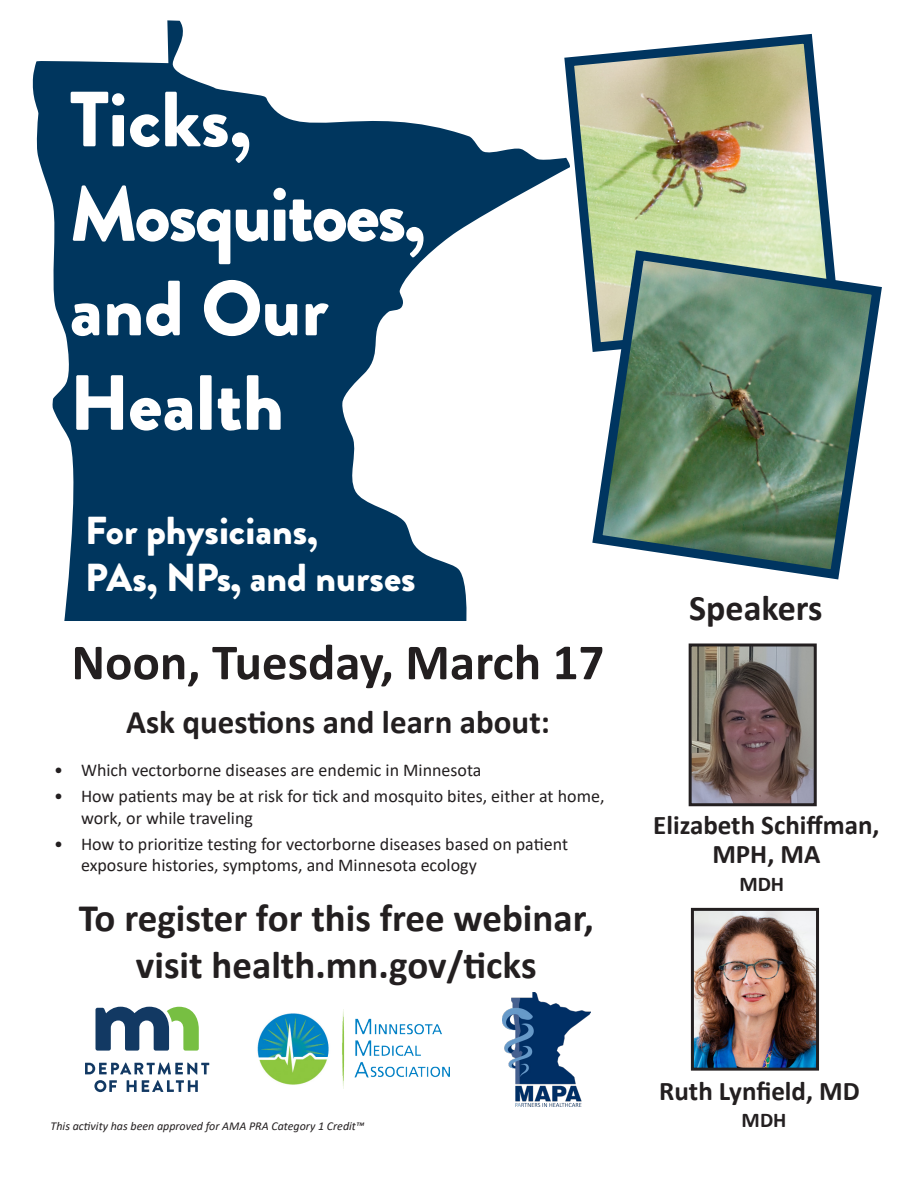
<style>
.page{position:relative;width:918px;height:1188px;background:#fff}
.page>*{position:absolute;margin:0;border:0;box-sizing:border-box;transform-origin:0 0}
.t1{font:900 78px/94.5px "Brandon Grotesque";letter-spacing:-.015em;color:#fff}
.t2{font:700 51px "Calibri";color:#231f20}
.t3{font:700 39px "Calibri";color:#231f20}
.t4{font:900 39px "Brandon Grotesque";color:#fff}
.t5{font:700 36px "Calibri";color:#231f20}
.t6{font:700 33px "Calibri";color:#231f20}
.t7{font:700 27px/28.5px "Calibri";color:#231f20;text-align:center}
.t8{font:700 21px "Calibri";color:#231f20}
.t9{font:18px/21.6px "Calibri";color:#231f20}
.t10{font:italic 12px "Calibri";color:#231f20}
</style>
<div class="page">
<svg style="left:32px;top:20px;width:527px;height:601px;fill:#00365e"></svg>
<img style="left:559px;top:33px;width:274px;height:260px">
<img style="left:693px;top:648px;width:120px;height:154px">
<div style="left:689px;top:644px;width:128px;height:162px;border:3px solid #231f20"></div>
<img style="left:695px;top:912px;width:120px;height:155px">
<div style="left:691px;top:908px;width:128px;height:163px;border:3px solid #231f20"></div>
<svg style="left:587px;top:245px;width:295px;height:335px"></svg>
<img style="left:503px;top:992px;width:88px;height:115px">
<svg style="left:85px;top:1063px;width:124px;height:29px"></svg>
<svg style="left:96px;top:1007px;width:103px;height:44px"></svg>
<img style="left:257px;top:1010px;width:193px;height:79px">
<p class="t1" style="left:70px;top:73px;width:358px">Ticks,<br>Mosquitoes,</p>
<p class="t1" style="left:70px;top:262px;width:260px">and Our</p>
<p class="t1" style="left:70px;top:357px;width:216px">Health</p>
<p class="t4" style="left:85px;top:503px;width:234px">For physicians,</p>
<p class="t4" style="left:85px;top:550px;width:332px">PAs, NPs, and nurses</p>
<p class="t2" style="left:71px;top:626px;width:534px">Noon, Tuesday, March 17</p>
<p class="t6" style="left:126px;top:698px;width:425px">Ask questions and learn about:</p>
<p class="t9" style="left:54px;top:759px;width:429px">• Which vectorborne diseases are endemic in Minnesota</p>
<p class="t9" style="left:81px;top:785px;width:525px;text-indent:-27px">• How patients may be at risk for tick and mosquito bites, either at home, work, or while traveling</p>
<p class="t9" style="left:81px;top:832px;width:489px;text-indent:-27px">• How to prioritize testing for vectorborne diseases based on patient exposure histories, symptoms, and Minnesota ecology</p>
<p class="t3" style="left:79px;top:890px;width:517px">To register for this free webinar,</p>
<p class="t3" style="left:136px;top:937px;width:402px">visit health.mn.gov/ticks</p>
<p class="t10" style="left:51px;top:1117px;width:315px">This activity has been approved for AMA PRA Category 1 Credit™</p>
<p class="t5" style="left:689px;top:583px;width:135px">Speakers</p>
<p class="t7" style="left:653px;top:811px;width:228px">Elizabeth Schiffman,<br>MPH, MA</p>
<p class="t8" style="left:739px;top:869px;width:46px">MDH</p>
<p class="t7" style="left:659px;top:1076px;width:202px">Ruth Lynfield, MD</p>
<p class="t8" style="left:742px;top:1105px;width:46px">MDH</p>
</div>
